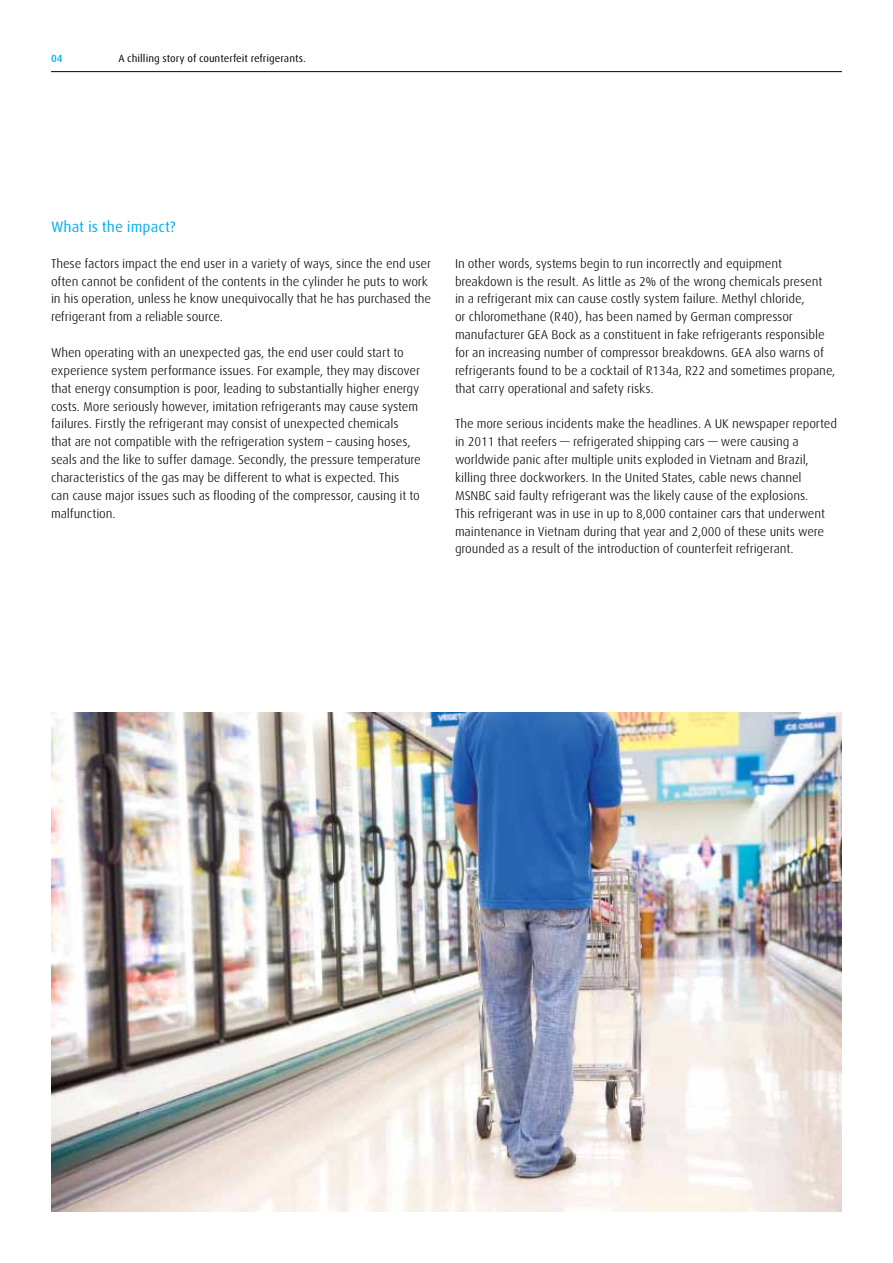
<style>
.page{position:relative;width:893px;height:1263px;background:#fff}
.page>*{position:absolute;margin:0;border:0;box-sizing:border-box;transform-origin:0 0}
.t1{font:15px "Linde Dax Global";color:#00aeef}
.t2{font:300 12.75px/17.9px "Linde Dax Global";letter-spacing:-.01em;color:#000}
.t3{font:10.5px "Linde Dax Global";color:#000}
.t4{font:500 10.5px "Linde Dax Global";color:#00aeef}
</style>
<div class="page">
<hr style="left:51px;top:71px;width:791px;height:1px;background:#000">
<img style="left:51px;top:712px;width:791px;height:500px">
<p class="t4" style="left:51px;top:52px;width:13px">04</p>
<p class="t3" style="left:118px;top:52px;width:189px">A chilling story of counterfeit refrigerants.</p>
<p class="t1" style="left:51px;top:218px;width:126px">What is the impact?</p>
<p class="t2" style="left:51px;top:254px;width:382px">These factors impact the end user in a variety of ways, since the end user often cannot be confident of the contents in the cylinder he puts to work in his operation, unless he know unequivocally that he has purchased the refrigerant from a reliable source.</p>
<p class="t2" style="left:51px;top:344px;width:371px">When operating with an unexpected gas, the end user could start to experience system performance issues. For example, they may discover that energy consumption is poor, leading to substantially higher energy costs. More seriously however, imitation refrigerants may cause system failures. Firstly the refrigerant may consist of unexpected chemicals that are not compatible with the refrigeration system – causing hoses, seals and the like to suffer damage. Secondly, the pressure temperature characteristics of the gas may be different to what is expected. This<br>can cause major issues such as flooding of the compressor, causing it to malfunction.</p>
<p class="t2" style="left:455px;top:254px;width:382px">In other words, systems begin to run incorrectly and equipment breakdown is the result. As little as 2% of the wrong chemicals present<br>in a refrigerant mix can cause costly system failure. Methyl chloride,<br>or chloromethane (R40), has been named by German compressor manufacturer GEA Bock as a constituent in fake refrigerants responsible for an increasing number of compressor breakdowns. GEA also warns of refrigerants found to be a cocktail of R134a, R22 and sometimes propane, that carry operational and safety risks.</p>
<p class="t2" style="left:455px;top:415px;width:384px">The more serious incidents make the headlines. A UK newspaper reported in 2011 that reefers — refrigerated shipping cars — were causing a worldwide panic after multiple units exploded in Vietnam and Brazil, killing three dockworkers. In the United States, cable news channel MSNBC said faulty refrigerant was the likely cause of the explosions.<br>This refrigerant was in use in up to 8,000 container cars that underwent maintenance in Vietnam during that year and 2,000 of these units were grounded as a result of the introduction of counterfeit refrigerant.</p>
</div>
